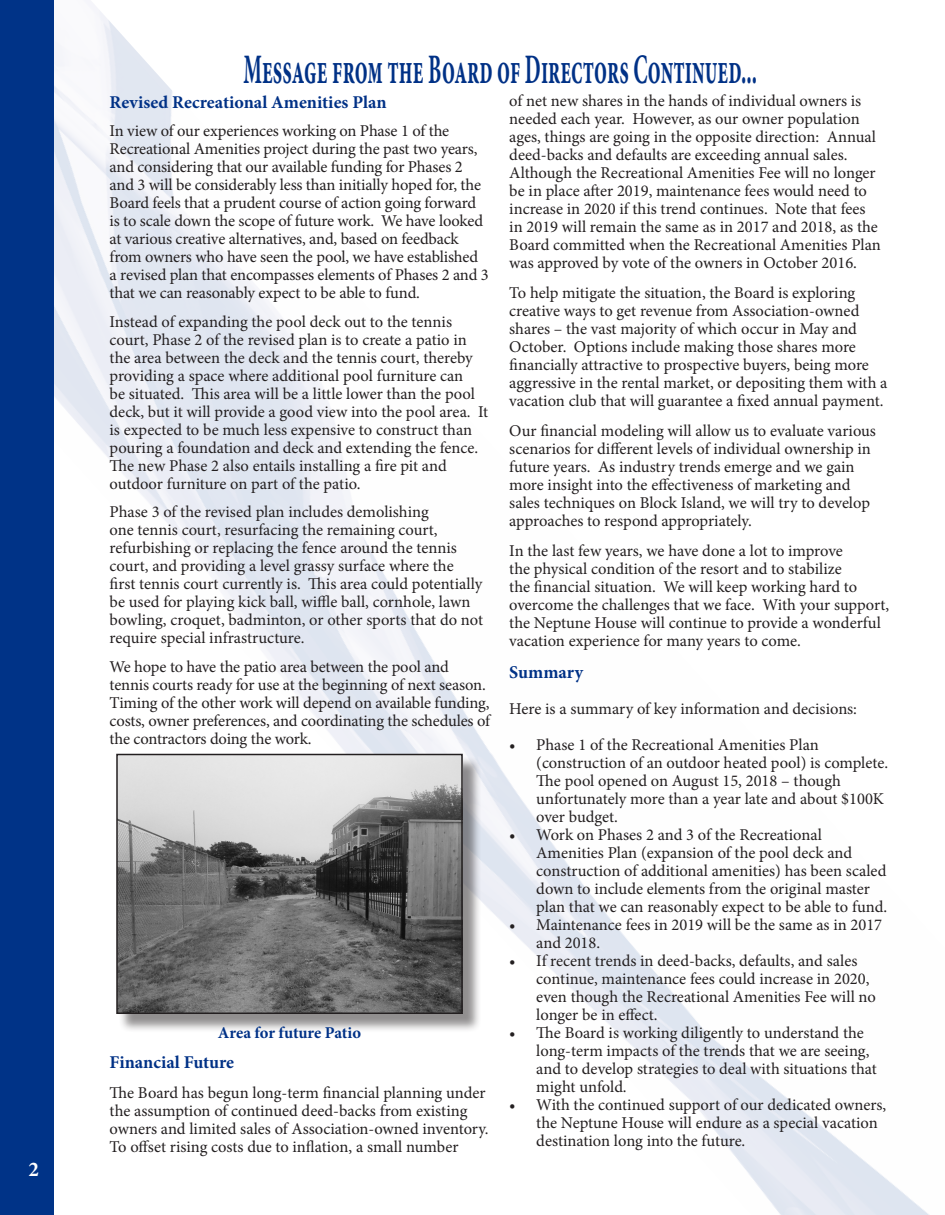
<style>
.page{position:relative;width:945px;height:1215px;background:#fff}
.page>*{position:absolute;margin:0;border:0;box-sizing:border-box;transform-origin:0 0}
.hed1{font:700 42px "Minion Pro";color:#003186;scale:.5 1}
.t1{font:700 21px "Minion Pro";color:#fff}
.t2{font:700 18px "Minion Pro";letter-spacing:-.005em;color:#003186}
.t3{font:16.5px/18px "Minion Pro";letter-spacing:-.005em;color:#231f20}
.t4{font:700 16.5px "Minion Pro";color:#003186}
</style>
<div class="page">
<img style="left:54px;top:10px;width:875px;height:1205px">
<div style="left:0;top:0;width:54px;height:1215px;background:#003387"></div>
<div style="left:118px;top:756px;width:363px;height:276px;background:#231f20;opacity:.5"></div>
<img style="left:119px;top:757px;width:341px;height:254px">
<div style="left:116px;top:754px;width:347px;height:260px;border:2px solid #231f20"></div>
<p class="t1" style="left:28px;top:1155px;width:12px">2</p>
<p class="hed1" style="left:243px;top:40px;width:1029px">Message from the Board of Directors Continued...</p>
<p class="t2" style="left:110px;top:89px;width:278px">Revised Recreational Amenities Plan</p>
<p class="t3" style="left:110px;top:122px;width:381px">In view of our experiences working on Phase 1 of the Recreational Amenities project during the past two years, and considering that our available funding for Phases 2 and 3 will be considerably less than initially hoped for, the Board feels that a prudent course of action going forward is to scale down the scope of future work. We have looked at various creative alternatives, and, based on feedback from owners who have seen the pool, we have established a revised plan that encompasses elements of Phases 2 and 3 that we can reasonably expect to be able to fund.</p>
<p class="t3" style="left:110px;top:312px;width:380px">Instead of expanding the pool deck out to the tennis court, Phase 2 of the revised plan is to create a patio in the area between the deck and the tennis court, thereby providing a space where additional pool furniture can<br>be situated. This area will be a little lower than the pool deck, but it will provide a good view into the pool area. It is expected to be much less expensive to construct than pouring a foundation and deck and extending the fence.<br>The new Phase 2 also entails installing a fire pit and outdoor furniture on part of the patio.</p>
<p class="t3" style="left:110px;top:503px;width:375px">Phase 3 of the revised plan includes demolishing<br>one tennis court, resurfacing the remaining court, refurbishing or replacing the fence around the tennis court, and providing a level grassy surface where the first tennis court currently is. This area could potentially be used for playing kick ball, wiffle ball, cornhole, lawn bowling, croquet, badminton, or other sports that do not require special infrastructure.</p>
<p class="t3" style="left:110px;top:657px;width:382px">We hope to have the patio area between the pool and tennis courts ready for use at the beginning of next season.<br>Timing of the other work will depend on available funding, costs, owner preferences, and coordinating the schedules of the contractors doing the work.</p>
<p class="t4" style="left:218px;top:1021px;width:145px">Area for future Patio</p>
<p class="t2" style="left:110px;top:1049px;width:126px">Financial Future</p>
<p class="t3" style="left:110px;top:1083px;width:381px">The Board has begun long-term financial planning under the assumption of continued deed-backs from existing owners and limited sales of Association-owned inventory.<br>To offset rising costs due to inflation, a small number</p>
<p class="t3" style="left:509px;top:92px;width:373px">of net new shares in the hands of individual owners is needed each year. However, as our owner population ages, things are going in the opposite direction: Annual deed-backs and defaults are exceeding annual sales.<br>Although the Recreational Amenities Fee will no longer be in place after 2019, maintenance fees would need to increase in 2020 if this trend continues. Note that fees in 2019 will remain the same as in 2017 and 2018, as the Board committed when the Recreational Amenities Plan was approved by vote of the owners in October 2016.</p>
<p class="t3" style="left:509px;top:284px;width:380px">To help mitigate the situation, the Board is exploring creative ways to get revenue from Association-owned shares – the vast majority of which occur in May and October. Options include making those shares more financially attractive to prospective buyers, being more aggressive in the rental market, or depositing them with a vacation club that will guarantee a fixed annual payment.</p>
<p class="t3" style="left:509px;top:422px;width:368px">Our financial modeling will allow us to evaluate various scenarios for different levels of individual ownership in future years. As industry trends emerge and we gain more insight into the effectiveness of marketing and sales techniques on Block Island, we will try to develop approaches to respond appropriately.</p>
<p class="t3" style="left:509px;top:542px;width:381px">In the last few years, we have done a lot to improve<br>the physical condition of the resort and to stabilize<br>the financial situation. We will keep working hard to overcome the challenges that we face. With your support, the Neptune House will continue to provide a wonderful vacation experience for many years to come.</p>
<p class="t2" style="left:509px;top:660px;width:75px">Summary</p>
<p class="t3" style="left:509px;top:700px;width:349px">Here is a summary of key information and decisions:</p>
<p class="t3" style="left:536px;top:736px;width:353px;text-indent:-27px">• Phase 1 of the Recreational Amenities Plan (construction of an outdoor heated pool) is complete.<br>The pool opened on August 15, 2018 – though unfortunately more than a year late and about $100K over budget.</p>
<p class="t3" style="left:536px;top:826px;width:352px;text-indent:-27px">• Work on Phases 2 and 3 of the Recreational Amenities Plan (expansion of the pool deck and construction of additional amenities) has been scaled down to include elements from the original master plan that we can reasonably expect to be able to fund.</p>
<p class="t3" style="left:536px;top:916px;width:347px;text-indent:-27px">• Maintenance fees in 2019 will be the same as in 2017 and 2018.</p>
<p class="t3" style="left:536px;top:952px;width:341px;text-indent:-27px">• If recent trends in deed-backs, defaults, and sales continue, maintenance fees could increase in 2020, even though the Recreational Amenities Fee will no longer be in effect.</p>
<p class="t3" style="left:536px;top:1024px;width:342px;text-indent:-27px">• The Board is working diligently to understand the long-term impacts of the trends that we are seeing, and to develop strategies to deal with situations that might unfold.</p>
<p class="t3" style="left:536px;top:1096px;width:351px;text-indent:-27px">• With the continued support of our dedicated owners, the Neptune House will endure as a special vacation destination long into the future.</p>
</div>
